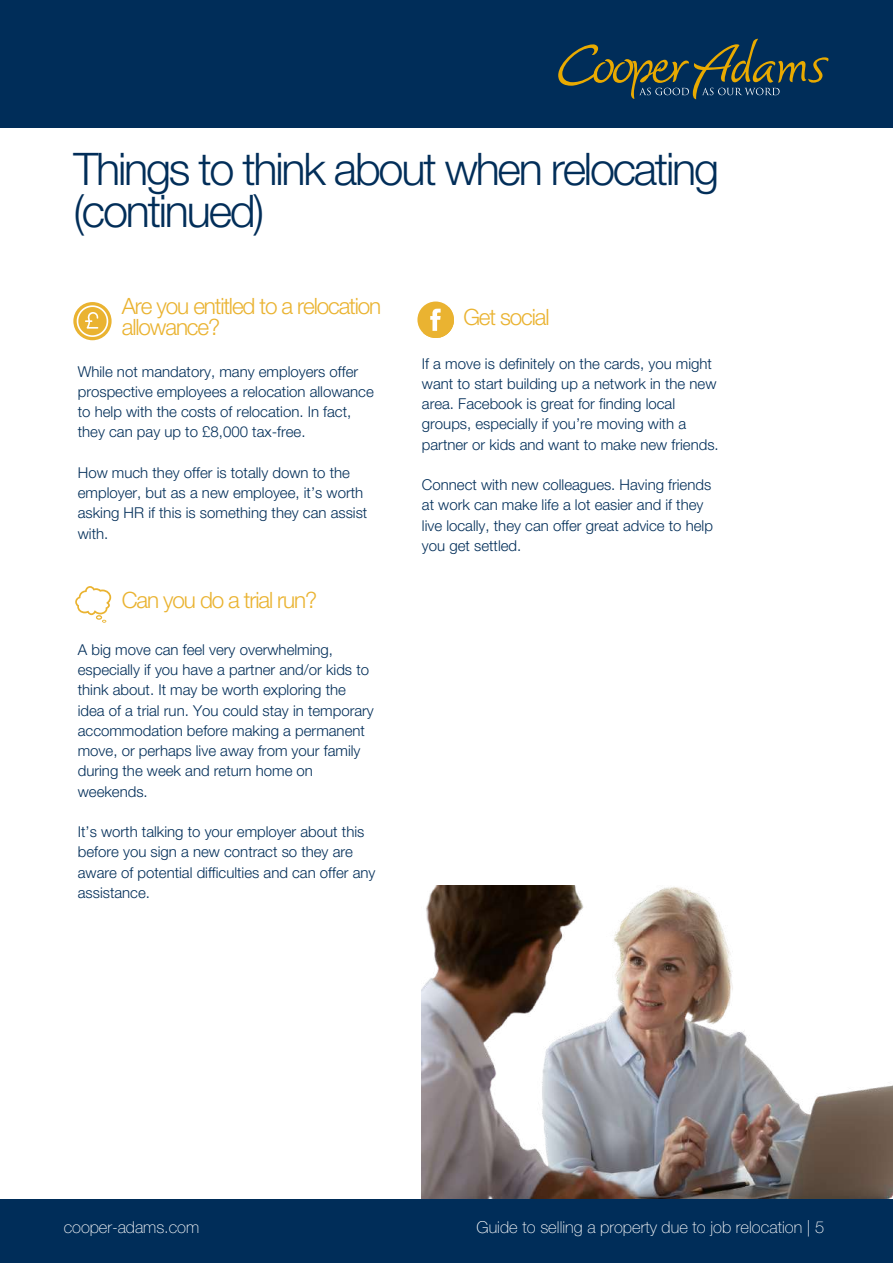
<style>
.page{position:relative;width:893px;height:1264px;background:#fff}
.page>*{position:absolute;margin:0;border:0;box-sizing:border-box;transform-origin:0 0}
.t1{font:300 45px/42.8px "Helvetica Neue LT Std";letter-spacing:-.05em;color:#022e59}
.t2{font:300 22.5px/21.3px "Helvetica Neue LT Std";letter-spacing:-.05em;color:#eab331}
.t3{font:100 16.5px "Helvetica Neue LT Std";color:#fff}
.t4{font:300 15px/20.2px "Helvetica Neue LT Std";color:#022e59}
</style>
<div class="page">
<svg style="left:73px;top:302px;width:39px;height:38px"></svg>
<svg style="left:75px;top:586px;width:36px;height:36px"></svg>
<svg style="left:417px;top:301px;width:37px;height:37px"></svg>
<svg style="left:423px;top:307px;width:31px;height:31px"></svg>
<div style="left:0;top:0;width:892px;height:127px;background:#002d59"></div>
<svg style="left:558px;top:39px;width:271px;height:60px"></svg>
<div style="left:0;top:1198px;width:892px;height:64px;background:#002d59"></div>
<img style="left:422px;top:885px;width:470px;height:313px">
<h1 class="t1" style="left:73px;top:154px;width:647px">Things to think about when relocating (continued)</h1>
<h2 class="t2" style="left:122px;top:298px;width:261px">Are you entitled to a relocation allowance?</h2>
<p class="t4" style="left:78px;top:363px;width:297px">While not mandatory, many employers offer prospective employees a relocation allowance to help with the costs of relocation. In fact, they can pay up to £8,000 tax-free.</p>
<p class="t4" style="left:78px;top:464px;width:291px">How much they offer is totally down to the employer, but as a new employee, it’s worth asking HR if this is something they can assist with.</p>
<h2 class="t2" style="left:122px;top:592px;width:197px">Can you do a trial run?</h2>
<p class="t4" style="left:78px;top:641px;width:297px">A big move can feel very overwhelming, especially if you have a partner and/or kids to think about. It may be worth exploring the idea of a trial run. You could stay in temporary accommodation before making a permanent move, or perhaps live away from your family during the week and return home on weekends.</p>
<p class="t4" style="left:78px;top:823px;width:299px">It’s worth talking to your employer about this before you sign a new contract so they are aware of potential difficulties and can offer any assistance.</p>
<h2 class="t2" style="left:463px;top:309px;width:88px">Get social</h2>
<p class="t4" style="left:422px;top:355px;width:298px">If a move is definitely on the cards, you might want to start building up a network in the new area. Facebook is great for finding local groups, especially if you’re moving with a partner or kids and want to make new friends.</p>
<p class="t4" style="left:422px;top:477px;width:292px">Connect with new colleagues. Having friends at work can make life a lot easier and if they live locally, they can offer great advice to help you get settled.</p>
<p class="t3" style="left:64px;top:1220px;width:137px">cooper-adams.com</p>
<p class="t3" style="left:476px;top:1220px;width:349px">Guide to selling a property due to job relocation | 5</p>
</div>
